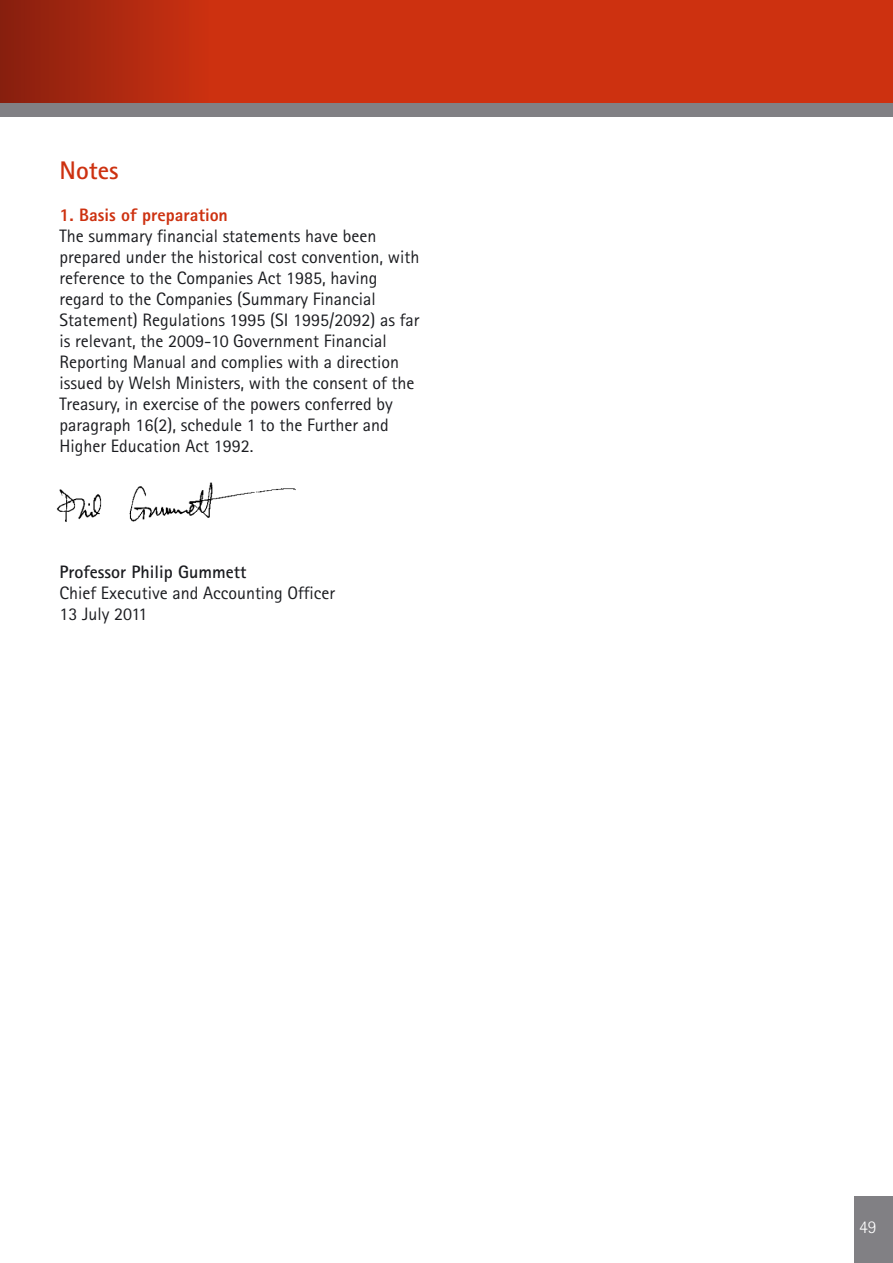
<style>
.page{position:relative;width:893px;height:1263px;background:#fff}
.page>*{position:absolute;margin:0;border:0;box-sizing:border-box;transform-origin:0 0}
.t1{font:700 25.5px "Rotis Sans Serif";color:#cd3110}
.t2{font:18px/21px "Rotis Sans Serif";color:#1b1c20}
.t3{font:700 18px "Rotis Sans Serif";color:#1b1c20}
.t4{font:800 18px "Rotis Sans Serif";color:#cd3110}
.t5{font:300 18px "Rotis Sans Serif";color:#fff}
</style>
<div class="page">
<div style="left:0;top:67px;width:893px;height:50px;background:#818084"></div>
<div style="left:0;top:0;width:893px;height:102px;background:#cd3110"></div>
<div style="left:855px;top:1196px;width:38px;height:67px;background:#818084"></div>
<div style="left:0;top:0;width:209px;height:102px;background:linear-gradient(to right,#871f0f,#cc3111)"></div>
<img style="left:56px;top:482px;width:240px;height:40px">
<h1 class="t1" style="left:60px;top:162px;width:60px">Notes</h1>
<p class="t4" style="left:60px;top:209px;width:170px">1. Basis of preparation</p>
<p class="t2" style="left:60px;top:227px;width:361px">The summary financial statements have been prepared under the historical cost convention, with reference to the Companies Act 1985, having regard to the Companies (Summary Financial Statement) Regulations 1995 (SI 1995/2092) as far is relevant, the 2009-10 Government Financial Reporting Manual and complies with a direction issued by Welsh Ministers, with the consent of the Treasury, in exercise of the powers conferred by paragraph 16(2), schedule 1 to the Further and Higher Education Act 1992.</p>
<p class="t3" style="left:60px;top:566px;width:188px">Professor Philip Gummett</p>
<p class="t2" style="left:60px;top:584px;width:277px">Chief Executive and Accounting Officer<br>13 July 2011</p>
<p class="t5" style="left:859px;top:1220px;width:19px">49</p>
</div>
